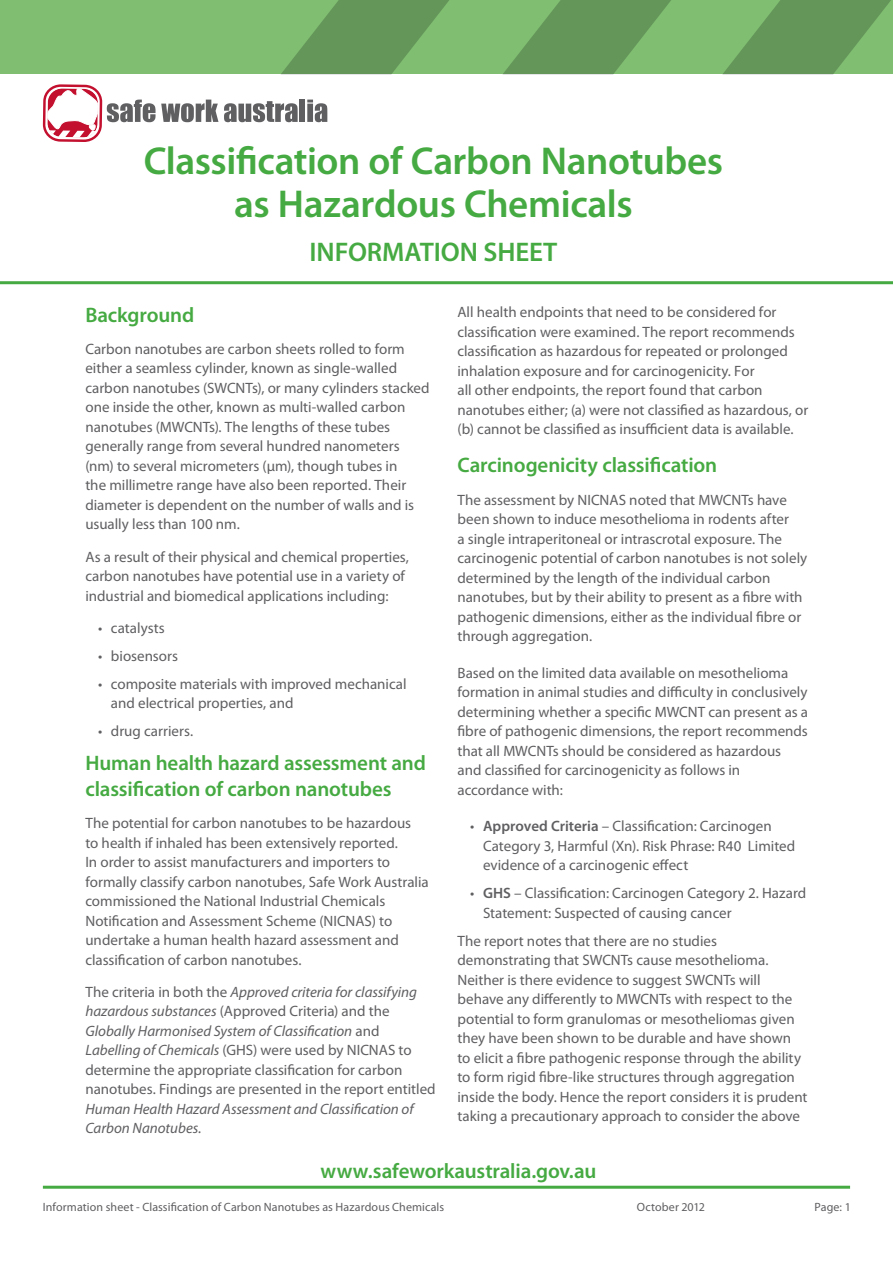
<style>
.page{position:relative;width:893px;height:1263px;background:#fff}
.page>*{position:absolute;margin:0;border:0;box-sizing:border-box;transform-origin:0 0}
.Red_heading{font:600 39px/43.5px "Myriad Pro";letter-spacing:-.01em;color:#46aa42;text-align:center}
.Red_heading-2{font:600 27px "Myriad Pro";letter-spacing:-.005em;color:#46aa42}
.t1{font:600 21px/25.5px "Myriad Pro";letter-spacing:-.005em;color:#46aa42}
.BodyCopy{font:15px/19.5px "Myriad Pro";color:#5f5f62}
.t2{font:italic 15px/19.5px "Myriad Pro";letter-spacing:-.005em;color:#5f5f62}
.t3{font:12px "Myriad Pro";letter-spacing:.01em;color:#5f5f62}
.s1{font-style:normal}
.s2{font-weight:600}
</style>
<div class="page">
<hr style="left:43px;top:1186px;width:807px;height:3px;background:#46aa42">
<div style="left:0;top:0;width:281px;height:74px;background:#80be71"></div>
<svg style="left:281px;top:0;width:612px;height:74px;background:#70a864"></svg>
<svg style="left:224px;top:101px;width:74px;height:21px"></svg>
<div style="left:300px;top:100px;width:5px;height:22px;background:#5f5f62"></div>
<svg style="left:307px;top:100px;width:20px;height:22px"></svg>
<hr style="left:0;top:281px;width:893px;height:3px;background:#46aa42">
<svg style="left:43px;top:84px;width:175px;height:58px"></svg>
<p class="Red_heading" style="left:144px;top:138px;width:581px">Classification of Carbon Nanotubes as Hazardous Chemicals</p>
<p class="Red_heading-2" style="left:310px;top:234px;width:249px">INFORMATION SHEET</p>
<h2 class="t1" style="left:85px;top:301px;width:110px">Background</h2>
<h2 class="BodyCopy" style="left:85px;top:339px;width:346px">Carbon nanotubes are carbon sheets rolled to form either a seamless cylinder, known as single-walled carbon nanotubes (SWCNTs), or many cylinders stacked one inside the other, known as multi-walled carbon nanotubes (MWCNTs). The lengths of these tubes generally range from several hundred nanometers (nm) to several micrometers (µm), though tubes in<br>the millimetre range have also been reported. Their diameter is dependent on the number of walls and is usually less than 100 nm.</h2>
<h2 class="BodyCopy" style="left:85px;top:547px;width:325px">As a result of their physical and chemical properties, carbon nanotubes have potential use in a variety of industrial and biomedical applications including:</h2>
<p class="BodyCopy" style="left:98px;top:618px;width:68px">• catalysts</p>
<p class="BodyCopy" style="left:98px;top:646px;width:81px">• biosensors</p>
<p class="BodyCopy" style="left:111px;top:674px;width:297px;text-indent:-13px">• composite materials with improved mechanical and electrical properties, and</p>
<p class="BodyCopy" style="left:98px;top:721px;width:97px">• drug carriers.</p>
<h2 class="t1" style="left:85px;top:750px;width:342px">Human health hazard assessment and classification of carbon nanotubes</h2>
<h2 class="BodyCopy" style="left:85px;top:813px;width:345px">The potential for carbon nanotubes to be hazardous<br>to health if inhaled has been extensively reported.<br>In order to assist manufacturers and importers to formally classify carbon nanotubes, Safe Work Australia commissioned the National Industrial Chemicals Notification and Assessment Scheme (NICNAS) to undertake a human health hazard assessment and classification of carbon nanotubes.</h2>
<h2 class="t2" style="left:85px;top:982px;width:352px"><span class="s1">The criteria in both the</span> Approved criteria for classifying hazardous substances <span class="s1">(Approved Criteria) and the </span>Globally Harmonised System of Classification <span class="s1">and </span>Labelling of Chemicals <span class="s1">(GHS) were used by NICNAS to determine the appropriate classification for carbon nanotubes. Findings are presented in the report entitled </span>Human Health Hazard Assessment and Classification of Carbon Nanotubes.</h2>
<h2 class="BodyCopy" style="left:457px;top:302px;width:352px">All health endpoints that need to be considered for classification were examined. The report recommends classification as hazardous for repeated or prolonged inhalation exposure and for carcinogenicity. For<br>all other endpoints, the report found that carbon nanotubes either; (a) were not classified as hazardous, or (b) cannot be classified as insufficient data is available.</h2>
<h2 class="t1" style="left:457px;top:452px;width:261px">Carcinogenicity classification</h2>
<p class="BodyCopy" style="left:457px;top:490px;width:351px">The assessment by NICNAS noted that MWCNTs have been shown to induce mesothelioma in rodents after<br>a single intraperitoneal or intrascrotal exposure. The carcinogenic potential of carbon nanotubes is not solely determined by the length of the individual carbon nanotubes, but by their ability to present as a fibre with pathogenic dimensions, either as the individual fibre or through aggregation.</p>
<p class="BodyCopy" style="left:457px;top:663px;width:352px">Based on the limited data available on mesothelioma formation in animal studies and difficulty in conclusively determining whether a specific MWCNT can present as a fibre of pathogenic dimensions, the report recommends that all MWCNTs should be considered as hazardous and classified for carcinogenicity as follows in accordance with:</p>
<p class="BodyCopy" style="left:483px;top:816px;width:314px;text-indent:-13px">• <span class="s2">Approved Criteria</span> – Classification: Carcinogen<br>Category 3, Harmful (Xn). Risk Phrase: R40 Limited evidence of a carcinogenic effect</p>
<p class="BodyCopy" style="left:483px;top:883px;width:325px;text-indent:-13px">• <span class="s2">GHS</span> – Classification: Carcinogen Category 2. Hazard<br>Statement: Suspected of causing cancer</p>
<h2 class="BodyCopy" style="left:457px;top:931px;width:352px">The report notes that there are no studies demonstrating that SWCNTs cause mesothelioma.<br>Neither is there evidence to suggest SWCNTs will behave any differently to MWCNTs with respect to the potential to form granulomas or mesotheliomas given they have been shown to be durable and have shown to elicit a fibre pathogenic response through the ability to form rigid fibre-like structures through aggregation inside the body. Hence the report considers it is prudent taking a precautionary approach to consider the above</h2>
<h2 class="t1" style="left:320px;top:1157px;width:277px">www.safeworkaustralia.gov.au</h2>
<p class="t3" style="left:43px;top:1200px;width:403px">Information sheet - Classification of Carbon Nanotubes as Hazardous Chemicals</p>
<p class="t3" style="left:637px;top:1200px;width:69px">October 2012</p>
<p class="t3" style="left:814px;top:1200px;width:38px">Page: 1</p>
</div>
